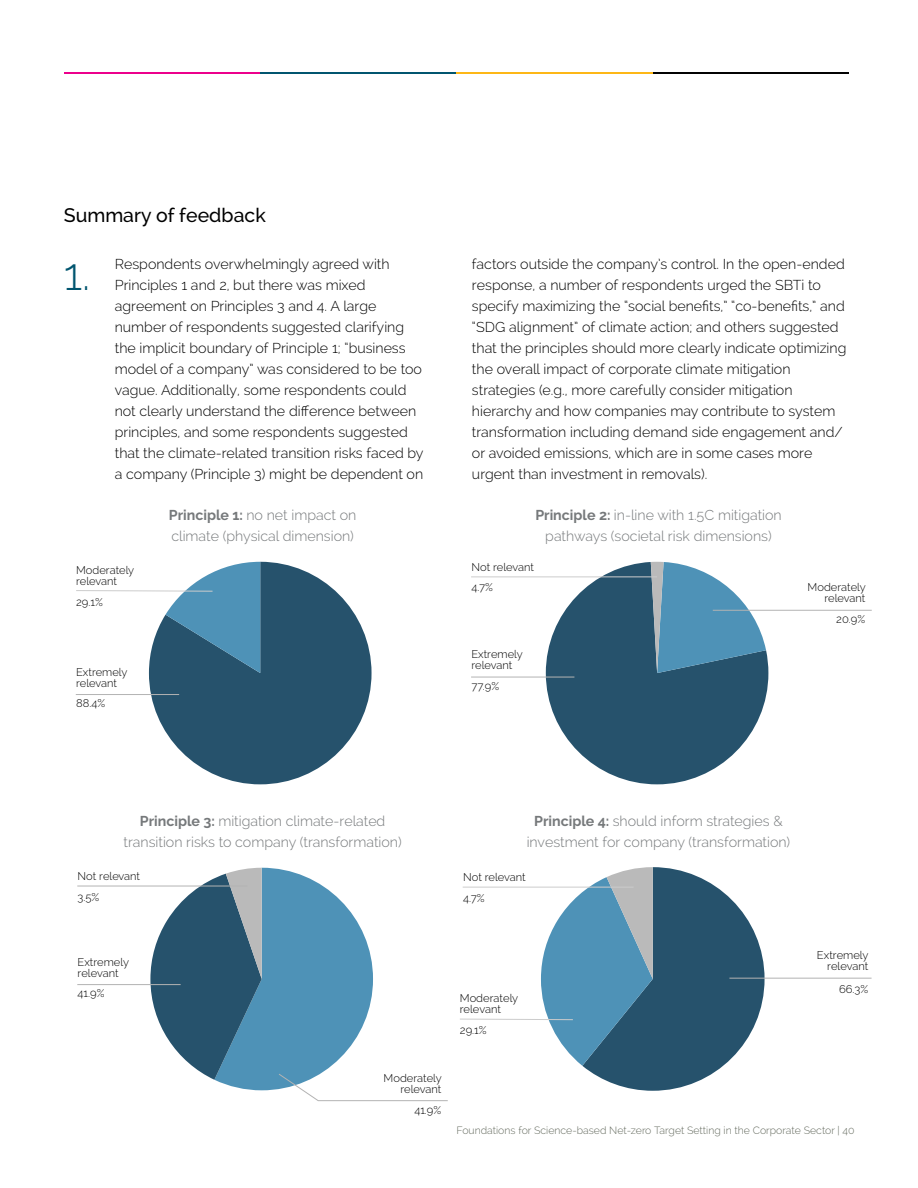
<style>
.page{position:relative;width:918px;height:1188px;background:#fff}
.page>*{position:absolute;margin:0;border:0;box-sizing:border-box;transform-origin:0 0}
.t1{font:300 45px "Raleway";color:#01556f}
.t2{font:500 19.5px "Raleway";color:#000}
.t3{font:300 14.25px/21px "Raleway";color:#000}
.t4{font:300 14.25px/21px "Raleway";color:#76797b;text-align:center}
.t5{font:300 11.25px/11.2px "Raleway";color:#000}
.t6{font:300 11.1px/11.1px "Raleway";color:#000}
.t7{font:300 10.5px "Raleway";color:#656b5f}
.s1{font-weight:700}
</style>
<div class="page">
<svg style="left:149px;top:562px;width:223px;height:222px;fill:#26526c"></svg>
<svg style="left:76px;top:562px;width:184px;height:111px"></svg>
<hr style="left:76px;top:1011px;width:103px;height:1px;background:#b3b3b3">
<hr style="left:76px;top:694px;width:103px;height:1px;background:#b3b3b3">
<hr style="left:76px;top:912px;width:170px;height:1px;background:#b3b3b3">
<svg style="left:546px;top:562px;width:222px;height:222px;fill:#26526c"></svg>
<svg style="left:651px;top:562px;width:115px;height:111px"></svg>
<hr style="left:713px;top:610px;width:159px;height:1px;background:#b3b3b3">
<hr style="left:471px;top:677px;width:103px;height:1px;background:#b3b3b3">
<hr style="left:471px;top:576px;width:186px;height:1px;background:#ccc">
<svg style="left:150px;top:868px;width:298px;height:233px"></svg>
<hr style="left:77px;top:984px;width:104px;height:1px;background:#b3b3b3">
<hr style="left:411px;top:848px;width:45px;height:1px;background:#b3b3b3">
<hr style="left:77px;top:886px;width:170px;height:1px;background:#b3b3b3">
<svg style="left:460px;top:867px;width:305px;height:224px"></svg>
<hr style="left:729px;top:978px;width:143px;height:1px;background:#b3b3b3">
<hr style="left:463px;top:887px;width:171px;height:1px;background:#ccc">
<hr style="left:65px;top:72px;width:196px;height:2px;background:#ec008c">
<hr style="left:260px;top:72px;width:197px;height:2px;background:#01556f">
<hr style="left:653px;top:72px;width:196px;height:2px;background:#030303">
<hr style="left:457px;top:72px;width:196px;height:2px;background:#fdb717">
<h2 class="t2" style="left:64px;top:208px;width:204px">Summary of feedback</h2>
<p class="t3" style="left:115px;top:254px;width:310px">Respondents overwhelmingly agreed with Principles 1 and 2, but there was mixed agreement on Principles 3 and 4. A large number of respondents suggested clarifying the implicit boundary of Principle 1; “business model of a company” was considered to be too vague. Additionally, some respondents could not clearly understand the difference between principles, and some respondents suggested that the climate-related transition risks faced by a company (Principle 3) might be dependent on</p>
<h1 class="t1" style="left:64px;top:253px;width:28px">1.</h1>
<p class="t6" style="left:76px;top:565px;width:60px">Moderately relevant</p>
<p class="t6" style="left:76px;top:597px;width:28px">29.1%</p>
<p class="t6" style="left:76px;top:667px;width:53px">Extremely relevant</p>
<p class="t6" style="left:76px;top:699px;width:31px">88.4%</p>
<p class="t4" style="left:169px;top:505px;width:189px;text-align:left"><span class="s1">Principle 1:</span> no net impact on climate (physical dimension)</p>
<p class="t3" style="left:472px;top:254px;width:376px">factors outside the company’s control. In the open-ended response, a number of respondents urged the SBTi to specify maximizing the “social benefits,” “co-benefits,” and “SDG alignment” of climate action; and others suggested that the principles should more clearly indicate optimizing the overall impact of corporate climate mitigation strategies (e.g., more carefully consider mitigation hierarchy and how companies may contribute to system transformation including demand side engagement and/ or avoided emissions, which are in some cases more urgent than investment in removals).</p>
<p class="t4" style="left:535px;top:505px;width:248px"><span class="s1">Principle 2:</span> in-line with 1.5C mitigation pathways (societal risk dimensions)</p>
<p class="t6" style="left:471px;top:557px;width:64px;line-height:20.7px">Not relevant<br>4.7%</p>
<p class="t6" style="left:471px;top:649px;width:53px">Extremely relevant</p>
<p class="t6" style="left:471px;top:681px;width:29px">77.9%</p>
<p class="t6" style="left:808px;top:583px;width:60px;text-align:right">Moderately relevant</p>
<p class="t6" style="left:836px;top:614px;width:31px">20.9%</p>
<p class="t4" style="left:124px;top:811px;width:280px"><span class="s1">Principle 3:</span> mitigation climate-related transition risks to company (transformation)</p>
<p class="t6" style="left:78px;top:866px;width:64px;line-height:20.7px">Not relevant<br>3.5%</p>
<p class="t4" style="left:527px;top:811px;width:265px"><span class="s1">Principle 4:</span> should inform strategies &amp; investment for company (transformation)</p>
<p class="t5" style="left:463px;top:867px;width:64px;line-height:20.7px">Not relevant<br>4.7%</p>
<p class="t6" style="left:78px;top:957px;width:53px">Extremely relevant</p>
<p class="t6" style="left:78px;top:989px;width:28px">41.9%</p>
<p class="t6" style="left:384px;top:1073px;width:60px;text-align:right">Moderately relevant</p>
<p class="t6" style="left:414px;top:1105px;width:28px">41.9%</p>
<p class="t5" style="left:460px;top:993px;width:60px">Moderately relevant</p>
<p class="t5" style="left:460px;top:1025px;width:28px">29.1%</p>
<p class="t5" style="left:817px;top:950px;width:53px;text-align:right">Extremely relevant</p>
<p class="t5" style="left:839px;top:984px;width:31px">66.3%</p>
<p class="t7" style="left:457px;top:1125px;width:400px">Foundations for Science-based Net-zero Target Setting in the Corporate Sector | 40</p>
</div>
